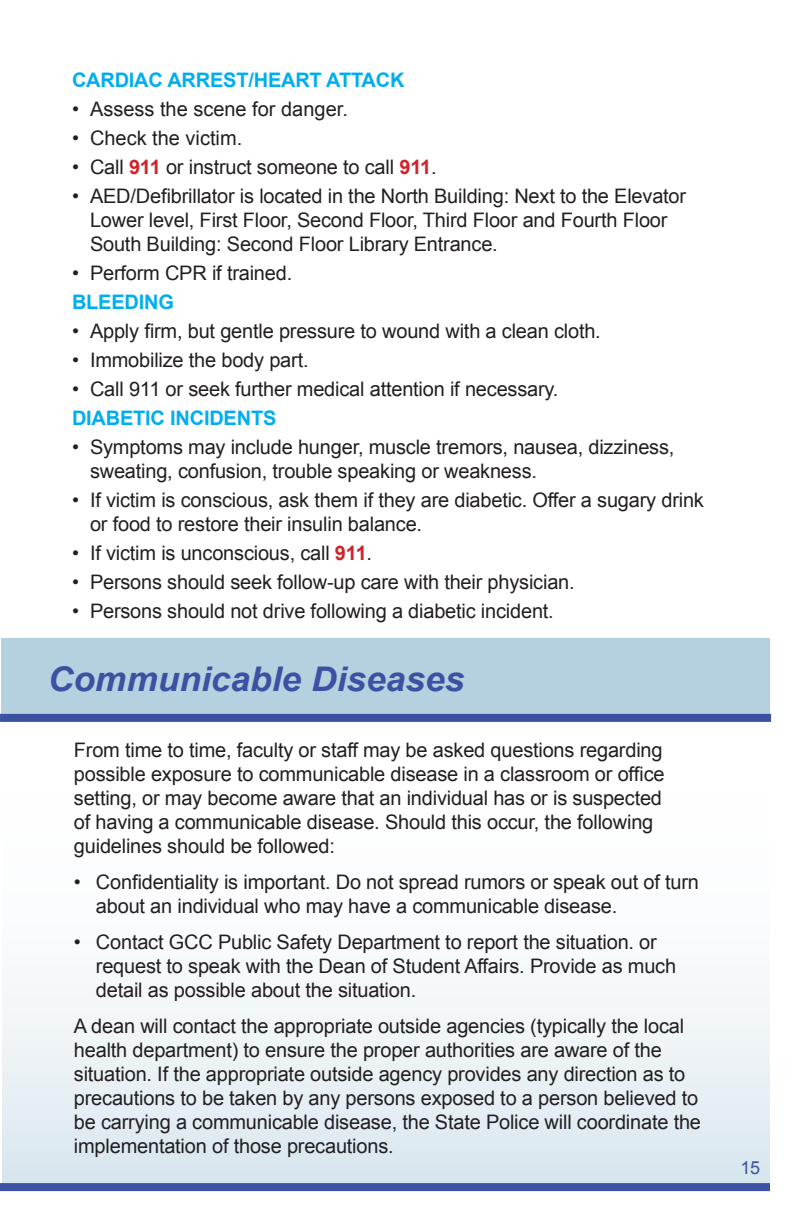
<style>
.page{position:relative;width:792px;height:1224px;background:#fff}
.page>*{position:absolute;margin:0;border:0;box-sizing:border-box;transform-origin:0 0}
.t1{font:italic 700 34px "Arial";color:#3b52a2;scale:1.04 1}
.t2{font:20px/24px "Arial";letter-spacing:-.01em;color:#231f20}
.t3{font:700 20px "Arial";letter-spacing:-.01em;color:#00aeef}
.t4{font:18px "Arial";color:#3b52a2}
.s1{font-weight:700;color:#d1232a}
</style>
<div class="page">
<div style="left:3px;top:696px;width:767px;height:488px;background:linear-gradient(to bottom,#fff,#e0ebf1)"></div>
<div style="left:0;top:1183px;width:770px;height:8px;background:#3b52a2"></div>
<div style="left:1px;top:638px;width:769px;height:84px;background:#b5d0df"></div>
<div style="left:0;top:714px;width:771px;height:8px;background:#3b52a2"></div>
<p class="t3" style="left:72px;top:66px;width:334px">CARDIAC ARREST/HEART ATTACK</p>
<p class="t2" style="left:72px;top:97px;width:277px">• Assess the scene for danger.</p>
<p class="t2" style="left:72px;top:126px;width:172px">• Check the victim.</p>
<p class="t2" style="left:72px;top:155px;width:366px">• Call <span class="s1">911</span> or instruct someone to call <span class="s1">911</span>.</p>
<p class="t2" style="left:90px;top:184px;width:598px;text-indent:-18px">• AED/Defibrillator is located in the North Building: Next to the Elevator<br>Lower level, First Floor, Second Floor, Third Floor and Fourth Floor<br>South Building: Second Floor Library Entrance.</p>
<p class="t2" style="left:72px;top:261px;width:222px">• Perform CPR if trained.</p>
<p class="t3" style="left:72px;top:288px;width:103px">BLEEDING</p>
<p class="t2" style="left:72px;top:319px;width:530px">• Apply firm, but gentle pressure to wound with a clean cloth.</p>
<p class="t2" style="left:72px;top:348px;width:238px">• Immobilize the body part.</p>
<p class="t2" style="left:72px;top:377px;width:488px">• Call 911 or seek further medical attention if necessary.</p>
<p class="t3" style="left:72px;top:405px;width:206px">DIABETIC INCIDENTS</p>
<p class="t2" style="left:90px;top:435px;width:586px;text-indent:-18px">• Symptoms may include hunger, muscle tremors, nausea, dizziness, sweating, confusion, trouble speaking or weakness.</p>
<p class="t2" style="left:90px;top:488px;width:615px;text-indent:-18px">• If victim is conscious, ask them if they are diabetic. Offer a sugary drink or food to restore their insulin balance.</p>
<p class="t2" style="left:72px;top:541px;width:302px">• If victim is unconscious, call <span class="s1">911</span>.</p>
<p class="t2" style="left:72px;top:570px;width:504px">• Persons should seek follow-up care with their physician.</p>
<p class="t2" style="left:72px;top:599px;width:483px">• Persons should not drive following a diabetic incident.</p>
<p class="t1" style="left:48px;top:657px;width:402px">Communicable Diseases</p>
<p class="t2" style="left:74px;top:738px;width:592px">From time to time, faculty or staff may be asked questions regarding possible exposure to communicable disease in a classroom or office setting, or may become aware that an individual has or is suspected of having a communicable disease. Should this occur, the following guidelines should be followed:</p>
<p class="t2" style="left:96px;top:870px;width:605px;text-indent:-22px">• Confidentiality is important. Do not spread rumors or speak out of turn about an individual who may have a communicable disease.</p>
<p class="t2" style="left:96px;top:930px;width:582px;text-indent:-22px">• Contact GCC Public Safety Department to report the situation. or request to speak with the Dean of Student Affairs. Provide as much detail as possible about the situation.</p>
<p class="t2" style="left:74px;top:1014px;width:629px">A dean will contact the appropriate outside agencies (typically the local health department) to ensure the proper authorities are aware of the situation. If the appropriate outside agency provides any direction as to precautions to be taken by any persons exposed to a person believed to be carrying a communicable disease, the State Police will coordinate the implementation of those precautions.</p>
<p class="t4" style="left:740px;top:1156px;width:21px">15</p>
</div>
